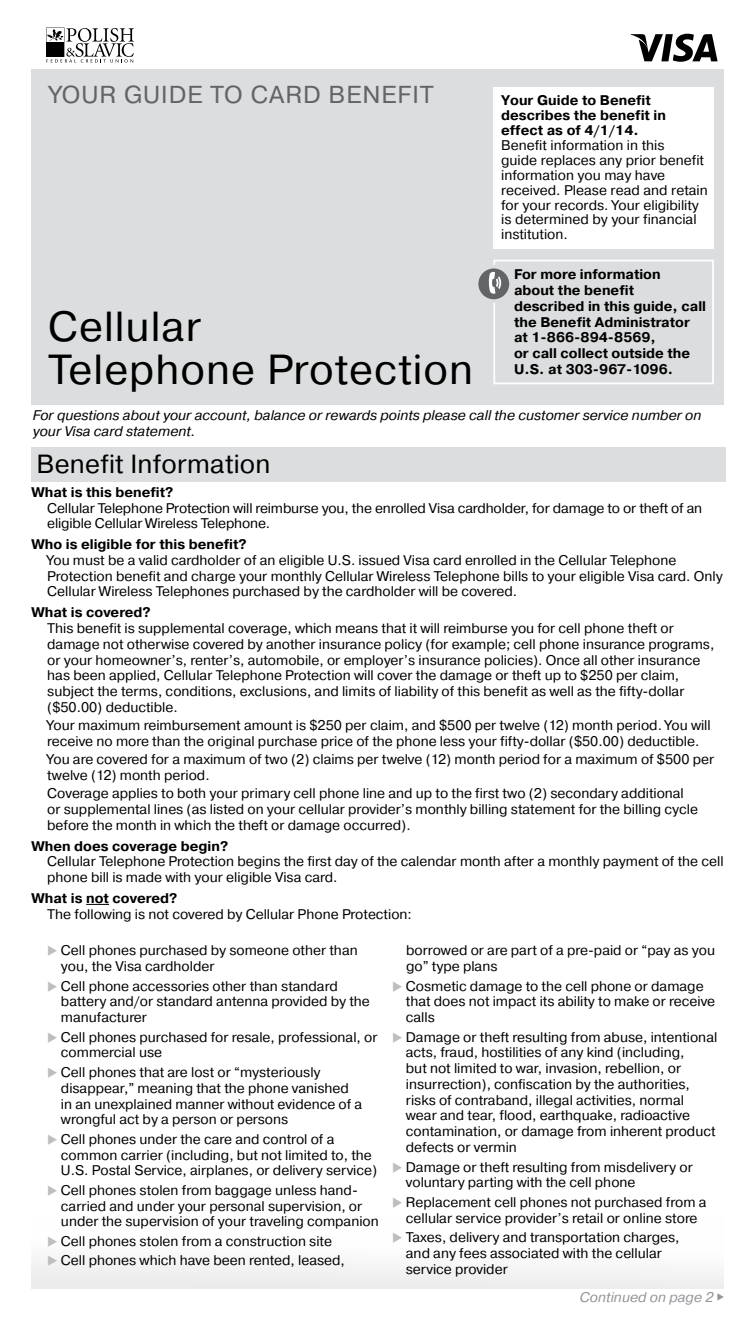
<style>
.page{position:relative;width:756px;height:1323px;background:#fff}
.page>*{position:absolute;margin:0;border:0;box-sizing:border-box;transform-origin:0 0}
.t1{font:42px/43.8px "Visa";letter-spacing:.025em;color:#000}
.t2{font:26.25px "Visa";letter-spacing:.01em;color:#000}
.t3{font:24.5px "Visa";letter-spacing:.04em;color:#636466}
.t4{font:14px/15.8px "Visa";color:#000}
.t5{font:700 14px/15.8px "Visa";color:#000}
.t6{font:italic 14px/15.8px "Visa";color:#000}
.t7{font:italic 14px "Visa";color:#939598}
.s1{color:#bcbec0}
</style>
<div class="page">
<div style="left:32px;top:1215px;width:692px;height:74px;background:linear-gradient(to right,#f7f7f7,#fafafa)"></div>
<div style="left:32px;top:69px;width:692px;height:336px;background:#dcddde"></div>
<svg style="left:631px;top:34px;width:87px;height:28px"></svg>
<div style="left:493px;top:87px;width:221px;height:161px;background:#fff"></div>
<div style="left:493px;top:260px;width:221px;height:124px;border:2px solid #fff"></div>
<svg style="left:46px;top:27px;width:88px;height:36px"></svg>
<svg style="left:86px;top:904px;width:23px;height:1px"></svg>
<div style="left:31px;top:447px;width:694px;height:34px;background:#dcddde"></div>
<svg style="left:477px;top:267px;width:34px;height:34px"></svg>
<svg style="left:488px;top:271px;width:13px;height:23px"></svg>
<div style="left:475px;top:265px;width:38px;height:38px;border:4px solid #dcddde;border-radius:50%"></div>
<h3 class="t3" style="left:50px;top:79px;width:31px">Your</h3>
<h3 class="t3" style="left:124px;top:79px;width:144px">guide to car</h3>
<h3 class="t3" style="left:303px;top:79px;width:126px">d Benefit</h3>
<h1 class="t1" style="left:48px;top:305px;width:427px">Cellular<br>Telephone Protection</h1>
<p class="t5" style="left:501px;top:93px;width:166px;line-height:14.9px">Your Guide to Benefit describes the benefit in effect as of 4/1/14.</p>
<p class="t4" style="left:501px;top:138px;width:208px;line-height:14.9px">Benefit information in this<br>guide replaces any prior benefit information you may have received. Please read and retain for your records. Your eligibility is determined by your financial institution.</p>
<p class="t5" style="left:514px;top:267px;width:194px">For more information<br>about the benefit described in this guide, call the Benefit Administrator at 1-866-894-8569,<br>or call collect outside the<br>U.S. at 303-967-1096.</p>
<p class="t6" style="left:33px;top:408px;width:670px">For questions about your account, balance or rewards points please call the customer service number on your Visa card statement.</p>
<h2 class="t2" style="left:36px;top:448px;width:236px">Benefit I nformation</h2>
<p class="t5" style="left:32px;top:484px;width:143px">What is this benefit?</p>
<p class="t4" style="left:47px;top:500px;width:657px">Cellular Telephone Protection will reimburse you, the enrolled Visa cardholder, for damage to or theft of an eligible Cellular Wireless Telephone.</p>
<p class="t5" style="left:32px;top:537px;width:217px">Who is eligible for this benefit?</p>
<p class="t4" style="left:47px;top:553px;width:677px">You must be a valid cardholder of an eligible U.S. issued Visa card enrolled in the Cellular Telephone<br>Protection benefit and charge your monthly Cellular Wireless Telephone bills to your eligible Visa card. Only<br>Cellular Wireless Telephones purchased by the cardholder will be covered.</p>
<p class="t5" style="left:32px;top:605px;width:121px">What is covered?</p>
<p class="t4" style="left:47px;top:621px;width:669px">This benefit is supplemental coverage, which means that it will reimburse you for cell phone theft or damage not otherwise covered by another insurance policy (for example; cell phone insurance programs, or your homeowner’s, renter’s, automobile, or employer’s insurance policies). Once all other insurance has been applied, Cellular Telephone Protection will cover the damage or theft up to $250 per claim, subject the terms, conditions, exclusions, and limits of liability of this benefit as well as the fifty-dollar ($50.00) deductible.</p>
<p class="t4" style="left:47px;top:718px;width:665px">Your maximum reimbursement amount is $250 per claim, and $500 per twelve (12) month period. You will receive no more than the original purchase price of the phone less your fifty-dollar ($50.00) deductible.</p>
<p class="t4" style="left:47px;top:752px;width:668px">You are covered for a maximum of two (2) claims per twelve (12) month period for a maximum of $500 per twelve (12) month period.</p>
<p class="t4" style="left:47px;top:786px;width:652px">Coverage applies to both your primary cell phone line and up to the first two (2) secondary additional or supplemental lines (as listed on your cellular provider’s monthly billing statement for the billing cycle before the month in which the theft or damage occurred).</p>
<p class="t5" style="left:32px;top:838px;width:198px">When does coverage begin?</p>
<p class="t4" style="left:47px;top:854px;width:678px">Cellular Telephone Protection begins the first day of the calendar month after a monthly payment of the cell phone bill is made with your eligible Visa card.</p>
<p class="t5" style="left:32px;top:890px;width:147px">What is not covered?</p>
<p class="t4" style="left:47px;top:906px;width:366px">The following is not covered by Cellular Phone Protection:</p>
<p class="t4" style="left:61px;top:943px;width:298px;text-indent:-14px"><span class="s1">◆</span> Cell phones purchased by someone other than you, the Visa cardholder</p>
<p class="t4" style="left:61px;top:978px;width:310px;text-indent:-14px"><span class="s1">◆</span> Cell phone accessories other than standard battery and/or standard antenna provided by the manufacturer</p>
<p class="t4" style="left:61px;top:1029px;width:318px;text-indent:-14px"><span class="s1">◆</span> Cell phones purchased for resale, professional, or commercial use</p>
<p class="t4" style="left:61px;top:1065px;width:303px;text-indent:-14px"><span class="s1">◆</span> Cell phones that are lost or “mysteriously disappear,” meaning that the phone vanished in an unexplained manner without evidence of a wrongful act by a person or persons</p>
<p class="t4" style="left:61px;top:1131px;width:318px;text-indent:-14px"><span class="s1">◆</span> Cell phones under the care and control of a common carrier (including, but not limited to, the<br>U.S. Postal Service, airplanes, or delivery service)</p>
<p class="t4" style="left:61px;top:1182px;width:319px;text-indent:-14px"><span class="s1">◆</span> Cell phones stolen from baggage unless hand&shy;carried and under your personal supervision, or under the supervision of your traveling companion</p>
<p class="t4" style="left:47px;top:1233px;width:286px"><span class="s1">◆</span> Cell phones stolen from a construction site</p>
<p class="t4" style="left:47px;top:1253px;width:299px"><span class="s1">◆</span> Cell phones which have been rented, leased,</p>
<p class="t4" style="left:406px;top:943px;width:310px">borrowed or are part of a pre-paid or “pay as you go” type plans</p>
<p class="t4" style="left:406px;top:978px;width:311px;text-indent:-14px"><span class="s1">◆</span> Cosmetic damage to the cell phone or damage that does not impact its ability to make or receive calls</p>
<p class="t4" style="left:406px;top:1029px;width:313px;text-indent:-14px"><span class="s1">◆</span> Damage or theft resulting from abuse, intentional acts, fraud, hostilities of any kind (including,<br>but not limited to war, invasion, rebellion, or insurrection), confiscation by the authorities, risks of contraband, illegal activities, normal wear and tear, flood, earthquake, radioactive contamination, or damage from inherent product defects or vermin</p>
<p class="t4" style="left:406px;top:1159px;width:288px;text-indent:-14px"><span class="s1">◆</span> Damage or theft resulting from misdelivery or voluntary parting with the cell phone</p>
<p class="t4" style="left:392px;top:1194px;width:316px;text-align:center"><span class="s1">◆</span> Replacement cell phones not purchased from a cellular service provider’s retail or online store</p>
<p class="t4" style="left:406px;top:1230px;width:275px;text-indent:-14px"><span class="s1">◆</span> Taxes, delivery and transportation charges, and any fees associated with the cellular service provider</p>
<p class="t7" style="left:580px;top:1288px;width:146px">Continued on page 2 ◆</p>
</div>
